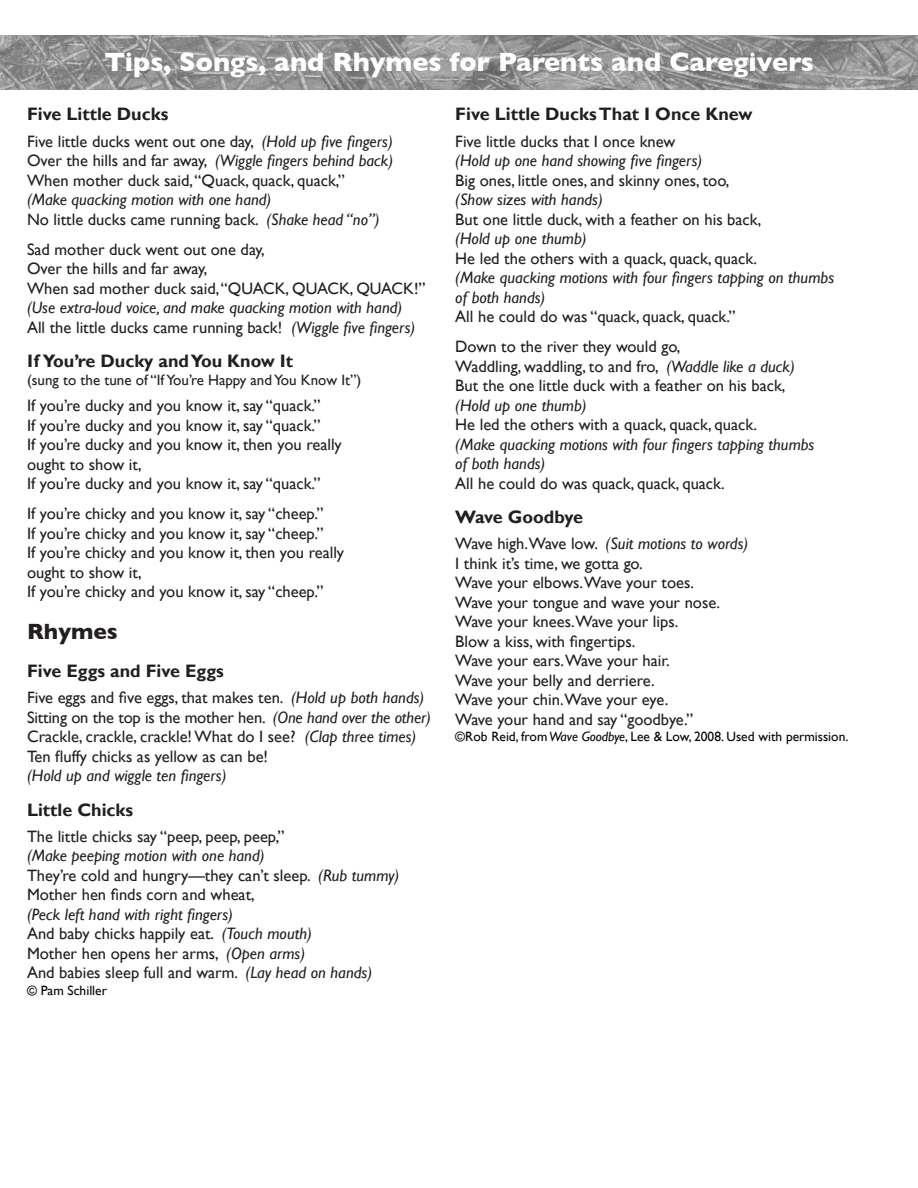
<style>
.page{position:relative;width:918px;height:1188px;background:#fff}
.page>*{position:absolute;margin:0;border:0;box-sizing:border-box;transform-origin:0 0}
.t1{font:700 27px "Gill Sans";color:#fff}
.Large_Header{font:700 22.5px "Gill Sans";color:#231f20}
.Song_Title{font:700 18px "Gill Sans";color:#231f20}
.Song_Title-2{font:700 18px "Gill Sans";letter-spacing:-.02em;color:#231f20}
.Song_Body_1st{font:16.5px/19.5px "Gill Sans";color:#231f20}
.Song_Body{font:16.5px/19.5px "Gill Sans";color:#231f20}
.Song_Title-3{font:15px "Gill Sans";color:#231f20}
.song_copyright_line{font:13.5px "Gill Sans";color:#040503}
.s1{font-style:italic}
</style>
<div class="page">
<img style="left:0;top:36px;width:918px;height:54px">
<p class="t1" style="left:105px;top:46px;width:711px">Tips, Songs, and Rhymes for Parents and Caregivers</p>
<p class="Song_Title" style="left:27px;top:104px;width:143px">Five Little Ducks</p>
<p class="Song_Body_1st" style="left:27px;top:132px;width:368px">Five little ducks went out one day, <span class="s1">(Hold up five fingers)<br></span>Over the hills and far away, <span class="s1">(Wiggle fingers behind back)<br></span>When mother duck said, “Quack, quack, quack,”<br><span class="s1">(Make quacking motion with one hand)<br></span>No little ducks came running back. <span class="s1">(Shake head “no”)</span></p>
<p class="Song_Body" style="left:27px;top:240px;width:400px">Sad mother duck went out one day,<br>Over the hills and far away,<br>When sad mother duck said, “QUACK, QUACK, QUACK!” <span class="s1">(Use extra-loud voice, and make quacking motion with hand)<br></span>All the little ducks came running back! <span class="s1">(Wiggle five fingers)</span></p>
<p class="Song_Title" style="left:27px;top:350px;width:268px">If You’re Ducky andYou Know It</p>
<p class="Song_Title-3" style="left:27px;top:371px;width:336px">(sung to the tune of “If You’re Happy and You Know It”)</p>
<p class="Song_Body_1st" style="left:27px;top:396px;width:316px">If you’re ducky and you know it, say “quack.”<br>If you’re ducky and you know it, say “quack.”<br>If you’re ducky and you know it, then you really ought to show it,<br>If you’re ducky and you know it, say “quack.”</p>
<p class="Song_Body" style="left:27px;top:504px;width:319px">If you’re chicky and you know it, say “cheep.”<br>If you’re chicky and you know it, say “cheep.”<br>If you’re chicky and you know it, then you really ought to show it,<br>If you’re chicky and you know it, say “cheep.”</p>
<p class="Large_Header" style="left:27px;top:619px;width:92px">Rhymes</p>
<p class="Song_Title" style="left:27px;top:660px;width:198px">Five Eggs and Five Eggs</p>
<p class="Song_Body_1st" style="left:27px;top:688px;width:405px">Five eggs and five eggs, that makes ten. <span class="s1">(Hold up both hands)<br></span>Sitting on the top is the mother hen. <span class="s1">(One hand over the other)<br></span>Crackle, crackle, crackle! What do I see? <span class="s1">(Clap three times)<br></span>Ten fluffy chicks as yellow as can be!<br><span class="s1">(Hold up and wiggle ten fingers)</span></p>
<p class="Song_Title" style="left:27px;top:799px;width:108px">Little Chicks</p>
<p class="Song_Body_1st" style="left:27px;top:827px;width:374px">The little chicks say “peep, peep, peep,”<br><span class="s1">(Make peeping motion with one hand)<br></span>They’re cold and hungry—they can’t sleep. <span class="s1">(Rub tummy)<br></span>Mother hen finds corn and wheat,<br><span class="s1">(Peck left hand with right fingers)<br></span>And baby chicks happily eat. <span class="s1">(Touch mouth)<br></span>Mother hen opens her arms, <span class="s1">(Open arms)<br></span>And babies sleep full and warm. <span class="s1">(Lay head on hands)</span></p>
<p class="song_copyright_line" style="left:27px;top:983px;width:82px">© Pam Schiller</p>
<p class="Song_Title" style="left:455px;top:104px;width:299px">Five Little DucksThat I Once Knew</p>
<p class="Song_Body_1st" style="left:455px;top:132px;width:380px">Five little ducks that I once knew<br><span class="s1">(Hold up one hand showing five fingers)<br></span>Big ones, little ones, and skinny ones, too,<br><span class="s1">(Show sizes with hands)<br></span>But one little duck, with a feather on his back,<br><span class="s1">(Hold up one thumb)<br></span>He led the others with a quack, quack, quack.<br><span class="s1">(Make quacking motions with four fingers tapping on thumbs of both hands)<br></span>All he could do was “quack, quack, quack.”</p>
<p class="Song_Body" style="left:455px;top:337px;width:361px">Down to the river they would go,<br>Waddling, waddling, to and fro, <span class="s1">(Waddle like a duck)<br></span>But the one little duck with a feather on his back, <span class="s1">(Hold up one thumb)<br></span>He led the others with a quack, quack, quack.<br><span class="s1">(Make quacking motions with four fingers tapping thumbs of both hands)<br></span>All he could do was quack, quack, quack.</p>
<p class="Song_Title-2" style="left:455px;top:506px;width:129px">Wave Goodbye</p>
<p class="Song_Body_1st" style="left:455px;top:534px;width:295px">Wave high.Wave low. <span class="s1">(Suit motions to words)<br></span>I think it’s time, we gotta go.<br>Wave your elbows.Wave your toes.<br>Wave your tongue and wave your nose.<br>Wave your knees.Wave your lips.<br>Blow a kiss, with fingertips.<br>Wave your ears.Wave your hair.<br>Wave your belly and derriere.<br>Wave your chin.Wave your eye.<br>Wave your hand and say “goodbye.”</p>
<p class="song_copyright_line" style="left:455px;top:729px;width:395px">©Rob Reid, from <span class="s1">Wave Goodbye</span>, Lee &amp; Low, 2008. Used with permission.</p>
</div>
